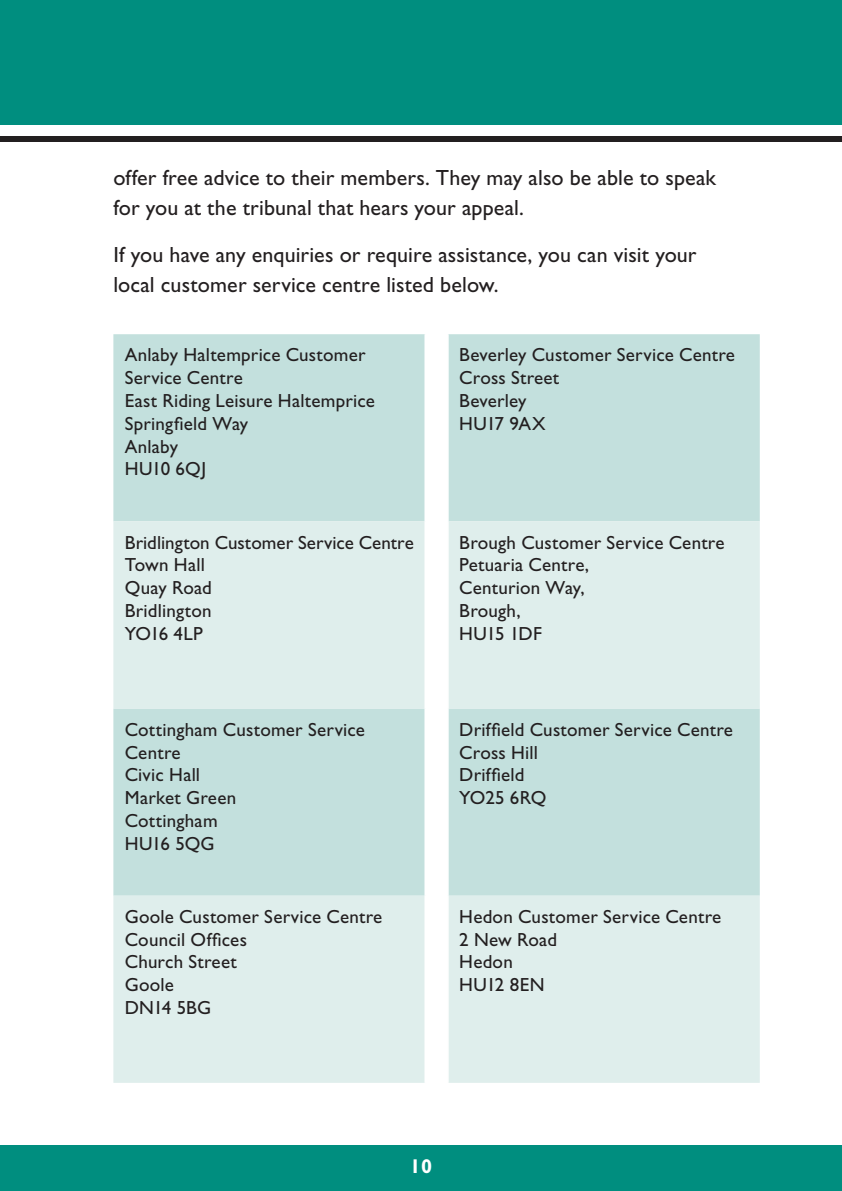
<style>
.page{position:relative;width:842px;height:1191px;background:#fff}
.page>*{position:absolute;margin:0;border:0;box-sizing:border-box;transform-origin:0 0}
.t1{font:22px/30px "Gill Sans Std";letter-spacing:.005em;color:#231f20}
.t2{font:700 20px "Gill Sans Std";color:#fff}
.t3{font:19px/22.8px "Gill Sans Std";letter-spacing:.01em;color:#231f20}
</style>
<div class="page">
<div style="left:0;top:0;width:842px;height:125px;background:#008e7f"></div>
<div style="left:0;top:1145px;width:842px;height:46px;background:#008e7f"></div>
<div style="left:0;top:136px;width:842px;height:6px;background:#231f20"></div>
<div style="left:113px;top:334px;width:647px;height:187px;background:#c3e0dd"></div>
<svg style="left:113px;top:521px;width:647px;height:561px;background:#d7eae7"></svg>
<hr style="left:424px;top:334px;width:2px;height:187px;background:#fff">
<hr style="left:424px;top:521px;width:2px;height:187px;background:#fff">
<hr style="left:424px;top:708px;width:2px;height:187px;background:#fff">
<hr style="left:424px;top:895px;width:2px;height:187px;background:#fff">
<hr style="left:447px;top:334px;width:2px;height:187px;background:#fff">
<hr style="left:447px;top:521px;width:2px;height:187px;background:#fff">
<hr style="left:447px;top:708px;width:2px;height:187px;background:#fff">
<hr style="left:447px;top:895px;width:2px;height:187px;background:#fff">
<p class="t1" style="left:113px;top:163px;width:604px">offer free advice to their members. They may also be able to speak for you at the tribunal that hears your appeal.</p>
<p class="t1" style="left:113px;top:240px;width:585px">If you have any enquiries or require assistance, you can visit your local customer service centre listed below.</p>
<p class="t3" style="left:125px;top:344px;width:252px">Anlaby Haltemprice Customer<br>Service Centre<br>East Riding Leisure Haltemprice<br>Springfield Way<br>Anlaby<br>HU10 6QJ</p>
<p class="t3" style="left:459px;top:344px;width:277px">Beverley Customer Service Centre<br>Cross Street<br>Beverley<br>HU17 9AX</p>
<p class="t3" style="left:125px;top:531px;width:290px">Bridlington Customer Service Centre<br>Town Hall<br>Quay Road<br>Bridlington<br>YO16 4LP</p>
<p class="t3" style="left:459px;top:531px;width:267px">Brough Customer Service Centre<br>Petuaria Centre,<br>Centurion Way,<br>Brough,<br>HU15 1DF</p>
<p class="t3" style="left:125px;top:718px;width:242px">Cottingham Customer Service<br>Centre<br>Civic Hall<br>Market Green<br>Cottingham<br>HU16 5QG</p>
<p class="t3" style="left:459px;top:718px;width:275px">Driffield Customer Service Centre<br>Cross Hill<br>Driffield<br>YO25 6RQ</p>
<p class="t3" style="left:125px;top:905px;width:259px">Goole Customer Service Centre<br>Council Offices<br>Church Street<br>Goole<br>DN14 5BG</p>
<p class="t3" style="left:459px;top:905px;width:264px">Hedon Customer Service Centre<br>2 New Road<br>Hedon<br>HU12 8EN</p>
<p class="t2" style="left:410px;top:1154px;width:24px">10</p>
</div>
